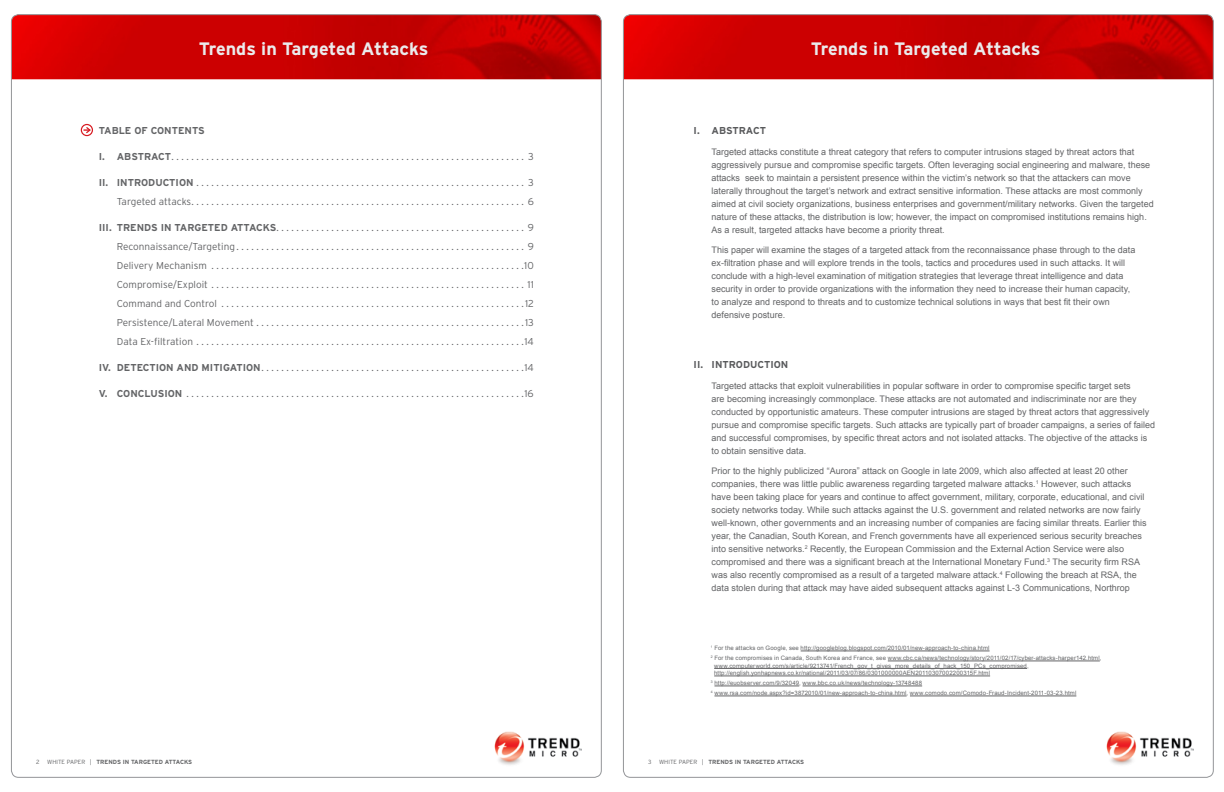
<style>
.page{position:relative;width:1224px;height:792px;background:#fff}
.page>*{position:absolute;margin:0;border:0;box-sizing:border-box;transform-origin:0 0}
.t1{font:700 18px "Interstate";letter-spacing:-.02em;color:#ebebec}
.t2{font:300 10px/19px "Interstate";color:#636466;text-align:right}
.t3{font:700 10px "Interstate";color:#636466}
.t4{font:700 10px "Interstate";color:#58595b}
.t5{font:9px/13px "Arial";color:#636466}
.t6{font:6px/10px "Arial";letter-spacing:.02em;color:#636466}
.t7{font:700 6px "Interstate";color:#636466}
.t8{font:300 6px "Interstate";color:#636466}
.s1{font-weight:700}
.s2{font-weight:300}
</style>
<div class="page">
<img style="left:11px;top:15px;width:589px;height:64px">
<img style="left:623px;top:15px;width:589px;height:64px">
<img style="left:494px;top:731px;width:87px;height:34px">
<img style="left:1106px;top:731px;width:87px;height:34px">
<div style="left:81px;top:124px;width:12px;height:12px;border:1px solid #d71920;border-radius:50%"></div>
<svg style="left:84px;top:127px;width:7px;height:6px"></svg>
<hr style="left:801px;top:651px;width:189px;height:1px;background:#636466">
<hr style="left:888px;top:661px;width:212px;height:1px;background:#636466">
<hr style="left:714px;top:668px;width:313px;height:1px;background:#636466">
<hr style="left:714px;top:676px;width:276px;height:1px;background:#636466">
<hr style="left:714px;top:686px;width:85px;height:1px;background:#636466">
<hr style="left:803px;top:686px;width:119px;height:1px;background:#636466">
<hr style="left:714px;top:696px;width:193px;height:1px;background:#636466">
<hr style="left:910px;top:696px;width:166px;height:1px;background:#636466">
<h1 class="t1" style="left:199px;top:38px;width:231px">TRENDS IN TARGETED ATTACKS</h1>
<h1 class="t1" style="left:811px;top:38px;width:231px">TRENDS IN TARGETED ATTACKS</h1>
<p class="t3" style="left:99px;top:125px;width:60px">TABLE OF CON</p>
<p class="t3" style="left:172px;top:125px;width:34px">TENTS</p>
<p class="t2" style="left:99px;top:147px;width:436px"><span class="s1">I. ABSTRACT</span> . . . . . . . . . . . . . . . . . . . . . . . . . . . . . . . . . . . . . . . . . . . . . . . . . . . . . . . . . . . . . . . . . . . . . . . 3</p>
<p class="t2" style="left:99px;top:173px;width:437px"><span class="s1">II. I NTRODUCTION</span> . . . . . . . . . . . . . . . . . . . . . . . . . . . . . . . . . . . . . . . . . . . . . . . . . . . . . . . . . . . . . . . . . . 3<br>Targeted attacks . . . . . . . . . . . . . . . . . . . . . . . . . . . . . . . . . . . . . . . . . . . . . . . . . . . . . . . . . . . . . . . . . . . 6</p>
<p class="t3" style="left:99px;top:222px;width:146px">III. TRENDS IN TARGETED ATTA</p>
<p class="t2" style="left:117px;top:218px;width:419px;text-align:justify;text-indent:139px"><span class="s1">CKS</span> . . . . . . . . . . . . . . . . . . . . . . . . . . . . . . . . . . . . . . . . . . . . . . . . . . 9<br>Reconnaissance/Targeting . . . . . . . . . . . . . . . . . . . . . . . . . . . . . . . . . . . . . . . . . . . . . . . . . . . . . . . . . . 9<br>Delivery Mechanism . . . . . . . . . . . . . . . . . . . . . . . . . . . . . . . . . . . . . . . . . . . . . . . . . . . . . . . . . . . . . . 10<br>Compromise/Exploit . . . . . . . . . . . . . . . . . . . . . . . . . . . . . . . . . . . . . . . . . . . . . . . . . . . . . . . . . . . . . . . 11<br>Command and Control . . . . . . . . . . . . . . . . . . . . . . . . . . . . . . . . . . . . . . . . . . . . . . . . . . . . . . . . . . . . 12<br>Persistence/Lateral Movement . . . . . . . . . . . . . . . . . . . . . . . . . . . . . . . . . . . . . . . . . . . . . . . . . . . . . 13<br>Data Ex-filtration . . . . . . . . . . . . . . . . . . . . . . . . . . . . . . . . . . . . . . . . . . . . . . . . . . . . . . . . . . . . . . . . . 14</p>
<p class="t2" style="left:99px;top:358px;width:436px"><span class="s1">IV. DETECTION AND MITIGATION</span> . . . . . . . . . . . . . . . . . . . . . . . . . . . . . . . . . . . . . . . . . . . . . . . . . . . . 14</p>
<p class="t2" style="left:99px;top:384px;width:437px"><span class="s1">V. CONCLUSION</span> . . . . . . . . . . . . . . . . . . . . . . . . . . . . . . . . . . . . . . . . . . . . . . . . . . . . . . . . . . . . . . . . . . . 16</p>
<p class="t4" style="left:694px;top:125px;width:72px">I . ABSTRACT</p>
<p class="t5" style="left:712px;top:146px;width:444px">Targeted attacks constitute a threat category that refers to computer intrusions staged by threat actors that aggressively pursue and compromise specific targets. Often leveraging social engineering and malware, these attacks seek to maintain a persistent presence within the victim’s network so that the attackers can move laterally throughout the target’s network and extract sensitive information. These attacks are most commonly aimed at civil society organizations, business enterprises and government/military networks. Given the targeted nature of these attacks, the distribution is low; however, the impact on compromised institutions remains high.<br>As a result, targeted attacks have become a priority threat.</p>
<p class="t5" style="left:712px;top:243px;width:425px">This paper will examine the stages of a targeted attack from the reconnaissance phase through to the data ex-filtration phase and will explore trends in the tools, tactics and procedures used in such attacks. It will conclude with a high-level examination of mitigation strategies that leverage threat intelligence and data security in order to provide organizations with the information they need to increase their human capacity, to analyze and respond to threats and to customize technical solutions in ways that best fit their own defensive posture.</p>
<p class="t4" style="left:694px;top:359px;width:96px">II. I NTRODUCTION</p>
<p class="t5" style="left:712px;top:380px;width:445px">Targeted attacks that exploit vulnerabilities in popular software in order to compromise specific target sets<br>are becoming increasingly commonplace. These attacks are not automated and indiscriminate nor are they conducted by opportunistic amateurs. These computer intrusions are staged by threat actors that aggressively pursue and compromise specific targets. Such attacks are typically part of broader campaigns, a series of failed and successful compromises, by specific threat actors and not isolated attacks. The objective of the attacks is to obtain sensitive data.</p>
<p class="t5" style="left:712px;top:464px;width:437px">Prior to the highly publicized “Aurora” attack on Google in late 2009, which also affected at least 20 other companies, there was little public awareness regarding targeted malware attacks.<sup>1</sup> However, such attacks have been taking place for years and continue to affect government, military, corporate, educational, and civil society networks today. While such attacks against the U.S. government and related networks are now fairly well-known, other governments and an increasing number of companies are facing similar threats. Earlier this year, the Canadian, South Korean, and French governments have all experienced serious security breaches into sensitive networks.<sup>2</sup> Recently, the European Commission and the External Action Service were also compromised and there was a significant breach at the International Monetary Fund.<sup>3</sup> The security firm RSA was also recently compromised as a result of a targeted malware attack.<sup>4</sup> Following the breach at RSA, the data stolen during that attack may have aided subsequent attacks against L-3 Communications, Northrop</p>
<p class="t6" style="left:711px;top:643px;width:392px"><sup>1</sup> For the attacks on Google, see http://googleblog.blogspot.com/2010/01/new-approach-to-china.html<br><sup>2</sup> For the compromises in Canada, South Korea and France, see www.cbc.ca/news/technology/story/2011/02/17/cyber-attacks-harper142.html,</p>
<p class="t6" style="left:714px;top:662px;width:316px;line-height:7.5px">www.computerworld.com/s/article/9213741/French_gov_t_gives_more_details_of_hack_150_PCs_compromised, http://english.yonhapnews.co.kr/national/2011/03/07/86/0301000000AEN20110307002200315F.html</p>
<p class="t6" style="left:711px;top:678px;width:367px"><sup>3</sup> http://euobserver.com/9/32049, www.bbc.co.uk/news/technology-13748488<br><sup>4</sup> www.rsa.com/node.aspx?id=3872010/01/new-approach-to-china.html, www.comodo.com/Comodo-Fraud-Incident-2011-03-23.html</p>
<p class="t8" style="left:36px;top:758px;width:5px">2</p>
<p class="t7" style="left:47px;top:758px;width:127px"><span class="s2">White Paper |</span> TRENDS IN TARGETED ATTA</p>
<p class="t7" style="left:180px;top:758px;width:14px">CKS</p>
<p class="t8" style="left:648px;top:758px;width:5px">3</p>
<p class="t7" style="left:659px;top:758px;width:127px"><span class="s2">White Paper |</span> TRENDS IN TARGETED ATTA</p>
<p class="t7" style="left:792px;top:758px;width:14px">CKS</p>
</div>
